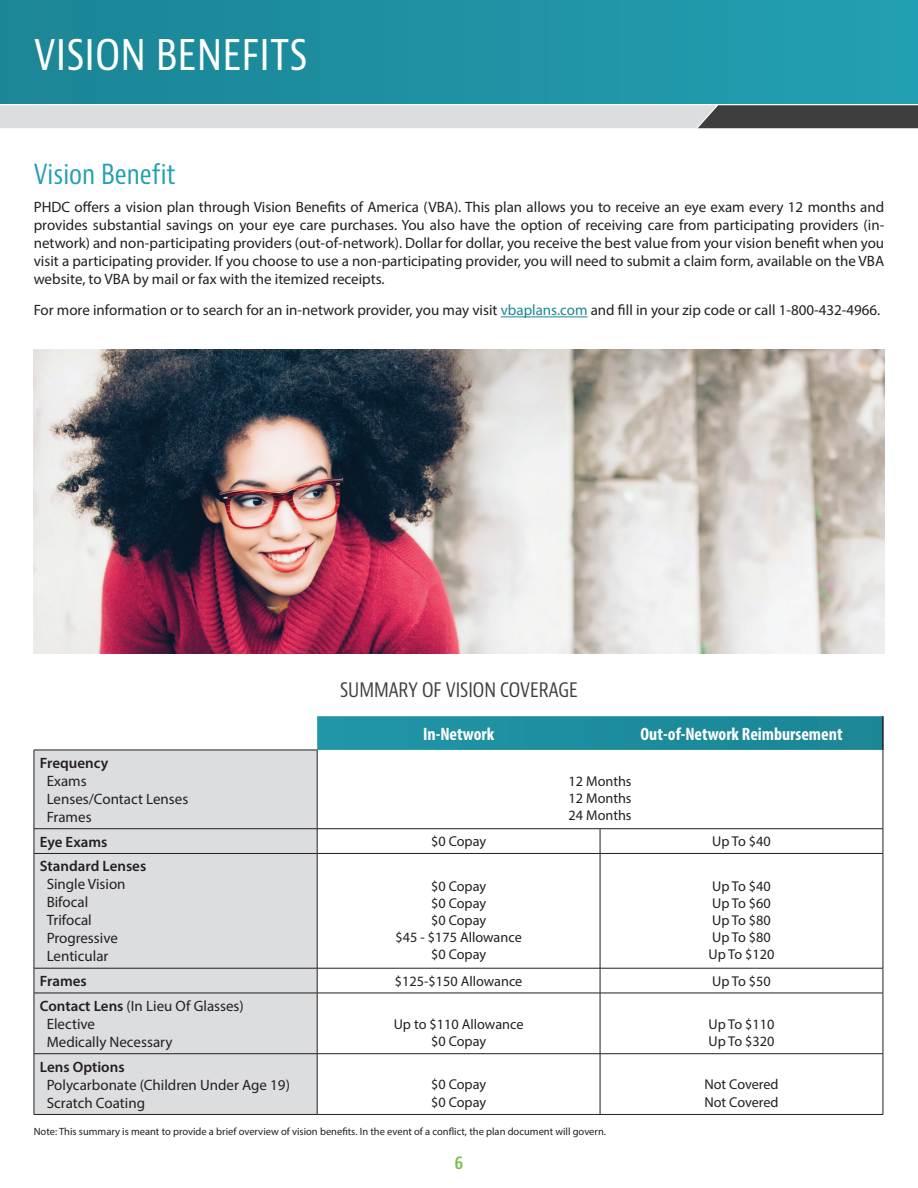
<style>
.page{position:relative;width:918px;height:1188px;background:#fff}
.page>*{position:absolute;margin:0;border:0;box-sizing:border-box;transform-origin:0 0}
.t1{font:condensed 45px "Bernino Sans";color:#fff}
.t2{font:condensed 27px "Bernino Sans";color:#239fb3}
.t3{font:condensed 19.5px "Bernino Sans";color:#3e3e3f}
.t4{font:700 condensed 18px "Myriad Pro";color:#fff}
.t5{font:600 condensed 18px "Bernino Sans";color:#74bf43}
.t6{font:15px/18px "Myriad Pro";color:#231f20}
.t7{font:600 15px "Myriad Pro";color:#231f20}
.t8{font:14.25px/17.1px "Myriad Pro";color:#231f20}
.t9{font:10.5px "Myriad Pro";color:#231f20}
.s1{color:#1c8696}
.s2{font-weight:600}
</style>
<div class="page">
<div style="left:0;top:0;width:918px;height:104px;background:linear-gradient(to right,#1a8595,#239fb2)"></div>
<svg style="left:0;top:105px;width:918px;height:23px;background:#b8b9bb"></svg>
<img style="left:34px;top:349px;width:850px;height:304px">
<hr style="left:501px;top:317px;width:87px;height:1px;background:#1c8696">
<svg style="left:317px;top:716px;width:565px;height:34px;background:#1e8e9f"></svg>
<div style="left:35px;top:751px;width:282px;height:363px;background:#dcdddf"></div>
<svg style="left:318px;top:750px;width:565px;height:364px"></svg>
<hr style="left:882px;top:716px;width:2px;height:34px;background:#231f20">
<hr style="left:883px;top:750px;width:1px;height:79px;background:#231f20">
<hr style="left:317px;top:828px;width:283px;height:1px;background:#231f20">
<hr style="left:600px;top:828px;width:283px;height:1px;background:#231f20">
<hr style="left:34px;top:828px;width:283px;height:1px;background:#231f20">
<svg style="left:600px;top:829px;width:1px;height:24px"></svg>
<hr style="left:317px;top:853px;width:283px;height:1px;background:#231f20">
<hr style="left:600px;top:853px;width:283px;height:1px;background:#231f20">
<hr style="left:34px;top:853px;width:283px;height:1px;background:#231f20">
<hr style="left:600px;top:854px;width:1px;height:114px;background:#231f20">
<hr style="left:317px;top:968px;width:283px;height:1px;background:#231f20">
<hr style="left:600px;top:968px;width:283px;height:1px;background:#231f20">
<hr style="left:34px;top:968px;width:283px;height:1px;background:#231f20">
<svg style="left:600px;top:968px;width:1px;height:25px"></svg>
<hr style="left:317px;top:993px;width:283px;height:1px;background:#231f20">
<hr style="left:600px;top:993px;width:283px;height:1px;background:#231f20">
<hr style="left:34px;top:993px;width:283px;height:1px;background:#231f20">
<hr style="left:600px;top:993px;width:1px;height:61px;background:#231f20">
<hr style="left:317px;top:1053px;width:283px;height:1px;background:#231f20">
<hr style="left:600px;top:1053px;width:283px;height:1px;background:#231f20">
<hr style="left:34px;top:1053px;width:283px;height:1px;background:#231f20">
<hr style="left:600px;top:1054px;width:1px;height:60px;background:#231f20">
<hr style="left:34px;top:750px;width:283px;height:1px;background:#231f20">
<hr style="left:34px;top:750px;width:1px;height:79px;background:#231f20">
<svg style="left:34px;top:829px;width:1px;height:24px"></svg>
<hr style="left:34px;top:854px;width:1px;height:114px;background:#231f20">
<svg style="left:34px;top:968px;width:1px;height:25px"></svg>
<hr style="left:34px;top:993px;width:1px;height:61px;background:#231f20">
<hr style="left:34px;top:1054px;width:1px;height:60px;background:#231f20">
<hr style="left:34px;top:1114px;width:283px;height:1px;background:#231f20">
<hr style="left:317px;top:750px;width:1px;height:79px;background:#231f20">
<svg style="left:317px;top:829px;width:1px;height:24px"></svg>
<svg style="left:883px;top:829px;width:1px;height:24px"></svg>
<hr style="left:317px;top:854px;width:1px;height:114px;background:#231f20">
<hr style="left:883px;top:854px;width:1px;height:114px;background:#231f20">
<svg style="left:317px;top:968px;width:1px;height:25px"></svg>
<svg style="left:883px;top:968px;width:1px;height:25px"></svg>
<hr style="left:317px;top:993px;width:1px;height:61px;background:#231f20">
<hr style="left:883px;top:993px;width:1px;height:61px;background:#231f20">
<hr style="left:317px;top:1054px;width:1px;height:60px;background:#231f20">
<hr style="left:883px;top:1054px;width:1px;height:60px;background:#231f20">
<hr style="left:317px;top:1114px;width:283px;height:1px;background:#231f20">
<hr style="left:600px;top:1114px;width:283px;height:1px;background:#231f20">
<h1 class="t1" style="left:34px;top:26px;width:275px">VISION BENEFITS</h1>
<h2 class="t2" style="left:34px;top:157px;width:144px">Vision Benefit</h2>
<p class="t6" style="left:34px;top:198px;width:852px;text-align:justify">PHDC offers a vision plan through Vision Benefits of America (VBA). This plan allows you to receive an eye exam every 12 months and provides substantial savings on your eye care purchases. You also have the option of receiving care from participating providers (in&shy;network) and non-participating providers (out-of-network). Dollar for dollar, you receive the best value from your vision benefit when you visit a participating provider. If you choose to use a non-participating provider, you will need to submit a claim form, available on the VBA website, to VBA by mail or fax with the itemized receipts.</p>
<p class="t6" style="left:34px;top:301px;width:848px">For more information or to search for an in-network provider, you may visit <span class="s1">vbaplans.com</span> and fill in your zip code or call 1-800-432-4966.</p>
<h3 class="t3" style="left:340px;top:678px;width:239px">SUMMARY OF VISION COVERAGE</h3>
<p class="t4" style="left:423px;top:723px;width:73px">In-Network</p>
<p class="t4" style="left:640px;top:723px;width:204px">Out-of-Network Reimbursement</p>
<p class="t7" style="left:40px;top:753px;width:70px">Frequency</p>
<p class="t6" style="left:47px;top:772px;width:143px">Exams<br>Lenses/Contact Lenses<br>Frames</p>
<p class="t8" style="left:569px;top:773px;width:65px;text-align:justify">12 Months 12 Months 24 Months</p>
<p class="t7" style="left:40px;top:832px;width:69px">Eye Exams</p>
<p class="t8" style="left:431px;top:833px;width:57px">$0 Copay</p>
<p class="t8" style="left:712px;top:833px;width:60px">Up To $40</p>
<p class="t7" style="left:40px;top:857px;width:108px">Standard Lenses</p>
<p class="t6" style="left:47px;top:875px;width:80px">Single Vision<br>Bifocal<br>Trifocal<br>Progressive<br>Lenticular</p>
<p class="t8" style="left:395px;top:877px;width:128px;text-align:center">$0 Copay<br>$0 Copay<br>$0 Copay<br>$45 - $175 Allowance $0 Copay</p>
<p class="t8" style="left:709px;top:877px;width:67px">Up To $40<br>Up To $60<br>Up To $80<br>Up To $80<br>Up To $120</p>
<p class="t7" style="left:40px;top:972px;width:48px">Frames</p>
<p class="t8" style="left:395px;top:972px;width:129px">$125-$150 Allowance</p>
<p class="t8" style="left:712px;top:972px;width:60px">Up To $50</p>
<p class="t6" style="left:47px;top:997px;width:199px;text-indent:-7px"><span class="s2">Contact Lens</span> (In Lieu Of Glasses)<br>Elective<br>Medically Necessary</p>
<p class="t8" style="left:394px;top:1015px;width:131px;text-align:center">Up to $110 Allowance $0 Copay</p>
<p class="t8" style="left:709px;top:1015px;width:67px">Up To $110<br>Up To $320</p>
<p class="t7" style="left:40px;top:1057px;width:86px">Lens Options</p>
<p class="t6" style="left:47px;top:1075px;width:245px">Polycarbonate (Children Under Age 19)<br>Scratch Coating</p>
<p class="t8" style="left:431px;top:1076px;width:57px">$0 Copay $0 Copay</p>
<p class="t8" style="left:704px;top:1076px;width:76px">Not Covered<br>Not Covered</p>
<p class="t9" style="left:34px;top:1125px;width:574px">Note: This summary is meant to provide a brief overview of vision benefits. In the event of a conflict, the plan document will govern.</p>
<p class="t5" style="left:455px;top:1151px;width:10px">6</p>
</div>
